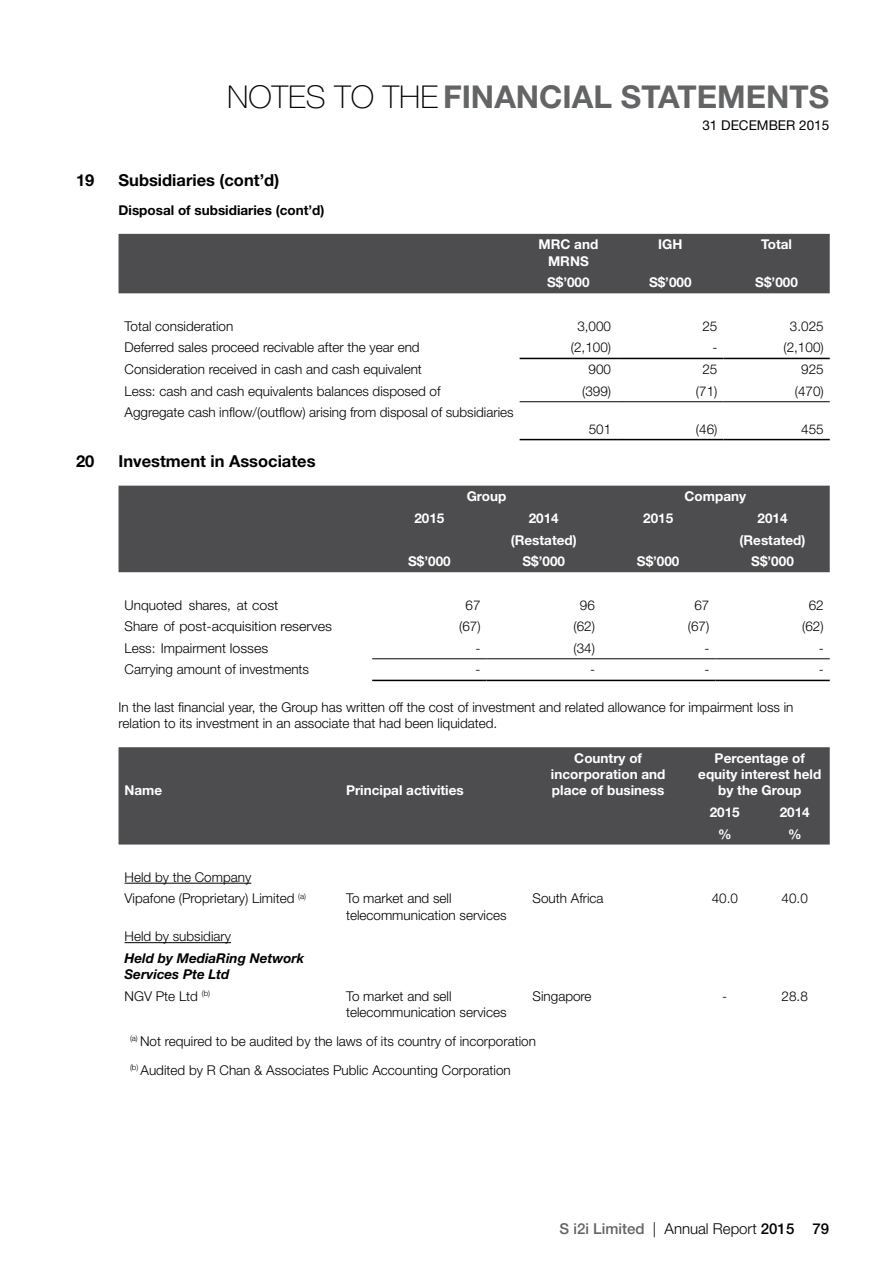
<style>
.page{position:relative;width:893px;height:1263px;background:#fff}
.page>*{position:absolute;margin:0;border:0;box-sizing:border-box;transform-origin:0 0}
.t1{font:700 31.5px "Helvetica Neue LT Std";color:#636466}
.t2{font:700 16.5px "Helvetica Neue LT Std";color:#000}
.t3{font:300 15px "Helvetica Neue LT Std";color:#000}
.t4{font:300 13.5px/16.2px "Helvetica Neue LT Std";color:#000}
.t5{font:700 13.5px/16.2px "Helvetica Neue LT Std";color:#fff;text-align:center}
.t6{font:italic 700 13.5px/16.2px "Helvetica Neue LT Std";color:#000}
.t7{font:700 13.5px "Helvetica Neue LT Std";color:#000}
.t8{font:13.5px "Helvetica Neue LT Std";color:#000}
.s1{font-weight:100;color:#000}
.s2{font-weight:500;color:#636466}
.s3{font-weight:500}
</style>
<div class="page">
<div style="left:119px;top:234px;width:711px;height:59px;background:#4d4d4f"></div>
<hr style="left:520px;top:439px;width:97px;height:1px;background:#000">
<hr style="left:617px;top:439px;width:106px;height:1px;background:#000">
<hr style="left:723px;top:439px;width:107px;height:1px;background:#000">
<hr style="left:520px;top:401px;width:97px;height:1px;background:#000">
<hr style="left:617px;top:401px;width:106px;height:1px;background:#000">
<hr style="left:723px;top:401px;width:107px;height:1px;background:#000">
<hr style="left:520px;top:358px;width:97px;height:1px;background:#000">
<hr style="left:617px;top:358px;width:106px;height:1px;background:#000">
<hr style="left:723px;top:358px;width:107px;height:1px;background:#000">
<div style="left:119px;top:486px;width:711px;height:86px;background:#4d4d4f"></div>
<hr style="left:372px;top:658px;width:115px;height:1px;background:#000">
<hr style="left:487px;top:658px;width:114px;height:1px;background:#000">
<hr style="left:601px;top:658px;width:114px;height:1px;background:#000">
<hr style="left:715px;top:658px;width:115px;height:1px;background:#000">
<hr style="left:372px;top:680px;width:115px;height:1px;background:#000">
<hr style="left:487px;top:680px;width:114px;height:1px;background:#000">
<hr style="left:601px;top:680px;width:114px;height:1px;background:#000">
<hr style="left:715px;top:680px;width:115px;height:1px;background:#000">
<div style="left:119px;top:747px;width:711px;height:97px;background:#4d4d4f"></div>
<hr style="left:125px;top:883px;width:126px;height:1px;background:#000">
<hr style="left:125px;top:942px;width:106px;height:1px;background:#000">
<h1 class="t1" style="left:227px;top:77px;width:603px"><span class="s1">NOTES TO THE</span> FINANCIAL STATEMENTS</h1>
<p class="t2" style="left:76px;top:170px;width:20px">19</p>
<p class="t2" style="left:119px;top:170px;width:162px">Subsidiaries (cont’d)</p>
<p class="t7" style="left:119px;top:202px;width:207px">Disposal of subsidiaries (cont’d)</p>
<p class="t8" style="left:702px;top:117px;width:128px">31 DECEMBER 2015</p>
<p class="t5" style="left:538px;top:236px;width:61px">MRC and<br>MRNS</p>
<p class="t5" style="left:658px;top:236px;width:26px">IGH</p>
<p class="t5" style="left:761px;top:236px;width:32px">Total</p>
<p class="t5" style="left:547px;top:274px;width:44px">S$’000</p>
<p class="t5" style="left:649px;top:274px;width:44px">S$’000</p>
<p class="t5" style="left:755px;top:274px;width:44px">S$’000</p>
<p class="t4" style="left:125px;top:317px;width:110px">Total consideration</p>
<p class="t4" style="left:577px;top:317px;width:35px">3,000</p>
<p class="t4" style="left:702px;top:317px;width:17px">25</p>
<p class="t4" style="left:790px;top:317px;width:35px">3.025</p>
<p class="t4" style="left:125px;top:339px;width:297px">Deferred sales proceed recivable after the year end</p>
<p class="t4" style="left:571px;top:339px;width:42px">(2,100)</p>
<p class="t4" style="left:712px;top:339px;width:6px">-</p>
<p class="t4" style="left:783px;top:339px;width:42px">(2,100)</p>
<p class="t4" style="left:125px;top:361px;width:299px">Consideration received in cash and cash equivalent</p>
<p class="t4" style="left:589px;top:361px;width:24px">900</p>
<p class="t4" style="left:702px;top:361px;width:17px">25</p>
<p class="t4" style="left:801px;top:361px;width:24px">925</p>
<p class="t4" style="left:125px;top:383px;width:318px">Less: cash and cash equivalents balances disposed of</p>
<p class="t4" style="left:582px;top:383px;width:31px">(399)</p>
<p class="t4" style="left:696px;top:383px;width:23px">(71)</p>
<p class="t4" style="left:795px;top:383px;width:31px">(470)</p>
<p class="t4" style="left:125px;top:404px;width:391px">Aggregate cash inflow/(outflow) arising from disposal of subsidiaries</p>
<p class="t4" style="left:589px;top:420px;width:24px">501</p>
<p class="t4" style="left:696px;top:420px;width:23px">(46)</p>
<p class="t4" style="left:801px;top:420px;width:24px">455</p>
<p class="t2" style="left:76px;top:451px;width:20px">20</p>
<p class="t2" style="left:119px;top:451px;width:199px">Investment in Associates</p>
<p class="t5" style="left:467px;top:488px;width:41px">Group</p>
<p class="t5" style="left:685px;top:488px;width:63px">Company</p>
<p class="t5" style="left:414px;top:510px;width:32px">2015</p>
<p class="t5" style="left:529px;top:510px;width:32px">2014</p>
<p class="t5" style="left:643px;top:510px;width:32px">2015</p>
<p class="t5" style="left:757px;top:510px;width:32px">2014</p>
<p class="t5" style="left:511px;top:531px;width:67px">(Restated)</p>
<p class="t5" style="left:739px;top:531px;width:67px">(Restated)</p>
<p class="t5" style="left:408px;top:553px;width:44px">S$’000</p>
<p class="t5" style="left:522px;top:553px;width:44px">S$’000</p>
<p class="t5" style="left:637px;top:553px;width:44px">S$’000</p>
<p class="t5" style="left:751px;top:553px;width:44px">S$’000</p>
<p class="t4" style="left:125px;top:596px;width:155px">Unquoted shares, at cost</p>
<p class="t4" style="left:466px;top:596px;width:17px">67</p>
<p class="t4" style="left:580px;top:596px;width:17px">96</p>
<p class="t4" style="left:694px;top:596px;width:17px">67</p>
<p class="t4" style="left:809px;top:596px;width:17px">62</p>
<p class="t4" style="left:125px;top:618px;width:209px">Share of post-acquisition reserves</p>
<p class="t4" style="left:459px;top:618px;width:23px">(67)</p>
<p class="t4" style="left:573px;top:618px;width:23px">(62)</p>
<p class="t4" style="left:688px;top:618px;width:23px">(67)</p>
<p class="t4" style="left:802px;top:618px;width:23px">(62)</p>
<p class="t4" style="left:125px;top:640px;width:145px">Less: Impairment losses</p>
<p class="t4" style="left:476px;top:640px;width:6px">-</p>
<p class="t4" style="left:573px;top:640px;width:23px">(34)</p>
<p class="t4" style="left:704px;top:640px;width:6px">-</p>
<p class="t4" style="left:819px;top:640px;width:6px">-</p>
<p class="t4" style="left:125px;top:661px;width:186px">Carrying amount of investments</p>
<p class="t4" style="left:476px;top:661px;width:6px">-</p>
<p class="t4" style="left:590px;top:661px;width:6px">-</p>
<p class="t4" style="left:704px;top:661px;width:6px">-</p>
<p class="t4" style="left:819px;top:661px;width:6px">-</p>
<p class="t4" style="left:119px;top:699px;width:676px">In the last financial year, the Group has written off the cost of investment and related allowance for impairment loss in relation to its investment in an associate that had been liquidated.</p>
<p class="t5" style="left:125px;top:782px;width:39px">Name</p>
<p class="t5" style="left:346px;top:782px;width:119px">Principal activities</p>
<p class="t5" style="left:551px;top:750px;width:116px">Country of incorporation and place of business</p>
<p class="t5" style="left:698px;top:750px;width:124px">Percentage of equity interest held by the Group</p>
<p class="t5" style="left:710px;top:804px;width:32px">2015</p>
<p class="t5" style="left:780px;top:804px;width:32px">2014</p>
<p class="t5" style="left:718px;top:825px;width:15px">%</p>
<p class="t5" style="left:788px;top:825px;width:15px">%</p>
<p class="t4" style="left:125px;top:866px;width:183px;line-height:21.6px">Held by the Company<br>Vipafone (Proprietary) Limited <sup>(a)</sup></p>
<p class="t4" style="left:346px;top:890px;width:162px">To market and sell telecommunication services</p>
<p class="t4" style="left:533px;top:890px;width:73px">South Africa</p>
<p class="t4" style="left:712px;top:890px;width:28px">40.0</p>
<p class="t4" style="left:782px;top:890px;width:28px">40.0</p>
<p class="t4" style="left:125px;top:928px;width:108px">Held by subsidiary</p>
<p class="t6" style="left:125px;top:950px;width:181px">Held by MediaRing Network<br>Services Pte Ltd</p>
<p class="t4" style="left:125px;top:988px;width:87px">NGV Pte Ltd <sup>(b)</sup></p>
<p class="t4" style="left:346px;top:988px;width:162px">To market and sell telecommunication services</p>
<p class="t4" style="left:533px;top:988px;width:61px">Singapore</p>
<p class="t4" style="left:722px;top:988px;width:6px">-</p>
<p class="t4" style="left:782px;top:988px;width:28px">28.8</p>
<p class="t4" style="left:130px;top:1026px;width:407px;line-height:29px"><sup>(a)</sup> Not required to be audited by the laws of its country of incorporation <sup>(b)</sup> Audited by R Chan &amp; Associates Public Accounting Corporation</p>
<p class="t3" style="left:559px;top:1220px;width:271px"><span class="s2">S i2i Limited</span> | Annual Report <span class="s3">2015 79</span></p>
</div>
